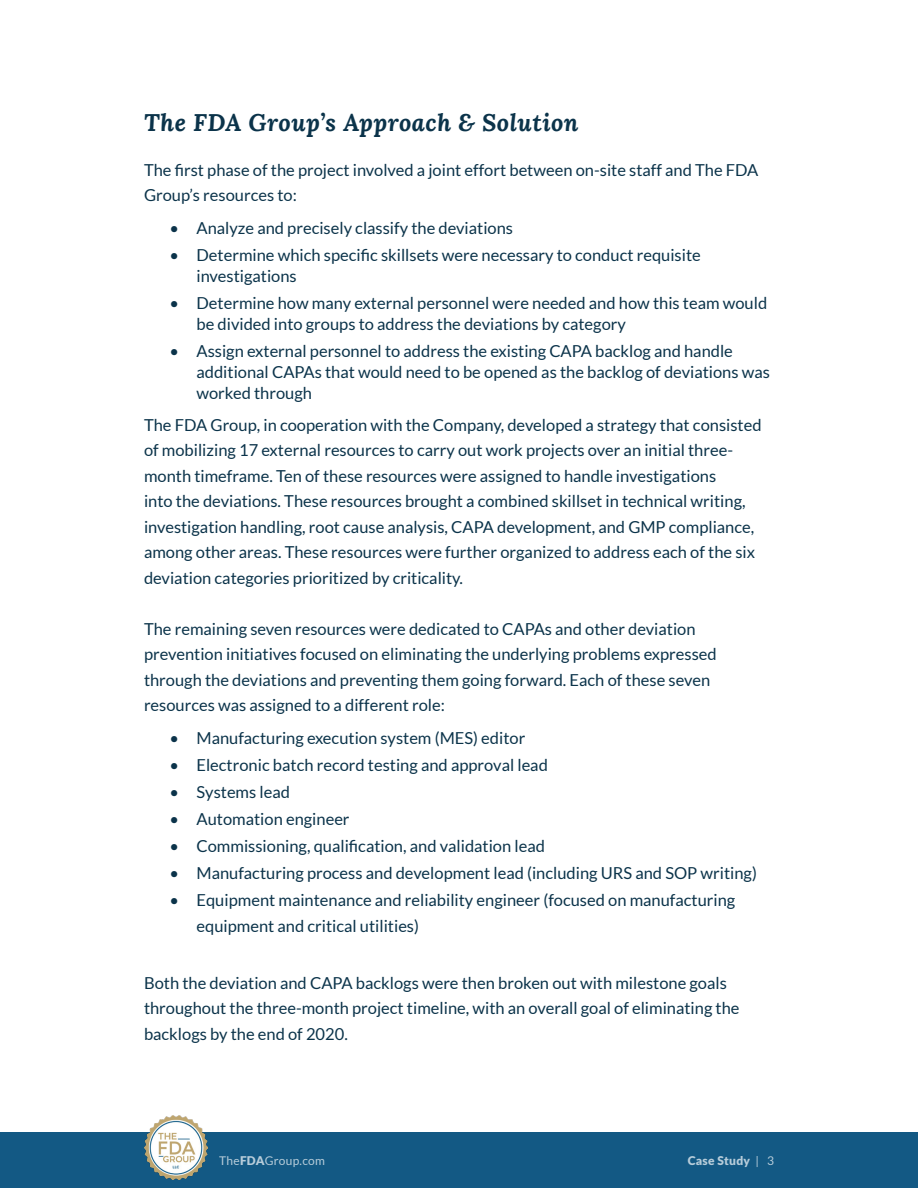
<style>
.page{position:relative;width:918px;height:1188px;background:#fff}
.page>*{position:absolute;margin:0;border:0;box-sizing:border-box;transform-origin:0 0}
.t1{font:italic 700 24px "Lora";letter-spacing:.02em;color:#0b334a}
.t2{font:16.5px/25.5px "Lato";color:#0b334a}
.t3{font:12px "Lato";letter-spacing:.02em;color:#fff}
.t4{font:900 12px "Lato";letter-spacing:.02em;color:#fff}
.s1{font-weight:900}
.s2{font-weight:400}
</style>
<div class="page">
<div style="left:0;top:1132px;width:918px;height:56px;background:#135984"></div>
<img style="left:144px;top:1116px;width:64px;height:63px">
<p class="t1" style="left:144px;top:106px;width:436px">The FDA Group’s Approach &amp; Solution</p>
<p class="t2" style="left:144px;top:157px;width:616px">The first phase of the project involved a joint effort between on-site staff and The FDA<br>Group’s resources to:</p>
<p class="t2" style="left:170px;top:216px;width:345px">• Analyze and precisely classify the deviations</p>
<p class="t2" style="left:196px;top:245px;width:506px;line-height:21px;text-indent:-27px">• Determine which specific skillsets were necessary to conduct requisite investigations</p>
<p class="t2" style="left:196px;top:293px;width:572px;line-height:21px;text-indent:-27px">• Determine how many external personnel were needed and how this team would be divided into groups to address the deviations by category</p>
<p class="t2" style="left:196px;top:341px;width:575px;line-height:21px;text-indent:-27px">• Assign external personnel to address the existing CAPA backlog and handle additional CAPAs that would need to be opened as the backlog of deviations was worked through</p>
<p class="t2" style="left:144px;top:412px;width:619px">The FDA Group, in cooperation with the Company, developed a strategy that consisted of mobilizing 17 external resources to carry out work projects over an initial three&shy;month timeframe. Ten of these resources were assigned to handle investigations<br>into the deviations. These resources brought a combined skillset in technical writing, investigation handling, root cause analysis, CAPA development, and GMP compliance, among other areas. These resources were further organized to address each of the six deviation categories prioritized by criticality.</p>
<p class="t2" style="left:144px;top:616px;width:574px">The remaining seven resources were dedicated to CAPAs and other deviation prevention initiatives focused on eliminating the underlying problems expressed through the deviations and preventing them going forward. Each of these seven resources was assigned to a different role:</p>
<p class="t2" style="left:170px;top:726px;width:357px">• Manufacturing execution system (MES) editor</p>
<p class="t2" style="left:170px;top:753px;width:380px">• Electronic batch record testing and approval lead</p>
<p class="t2" style="left:170px;top:780px;width:122px">• Systems lead</p>
<p class="t2" style="left:170px;top:807px;width:182px">• Automation engineer</p>
<p class="t2" style="left:170px;top:834px;width:377px">• Commissioning, qualification, and validation lead</p>
<p class="t2" style="left:170px;top:861px;width:589px">• Manufacturing process and development lead (including URS and SOP writing)</p>
<p class="t2" style="left:196px;top:888px;width:540px;text-indent:-27px">• Equipment maintenance and reliability engineer (focused on manufacturing equipment and critical utilities)</p>
<p class="t2" style="left:144px;top:970px;width:597px">Both the deviation and CAPA backlogs were then broken out with milestone goals throughout the three-month project timeline, with an overall goal of eliminating the backlogs by the end of 2020.</p>
<p class="t3" style="left:219px;top:1154px;width:107px">The<span class="s1">FDA</span>Group.com</p>
<p class="t4" style="left:688px;top:1154px;width:88px">Case Study <span class="s2">| 3</span></p>
</div>
